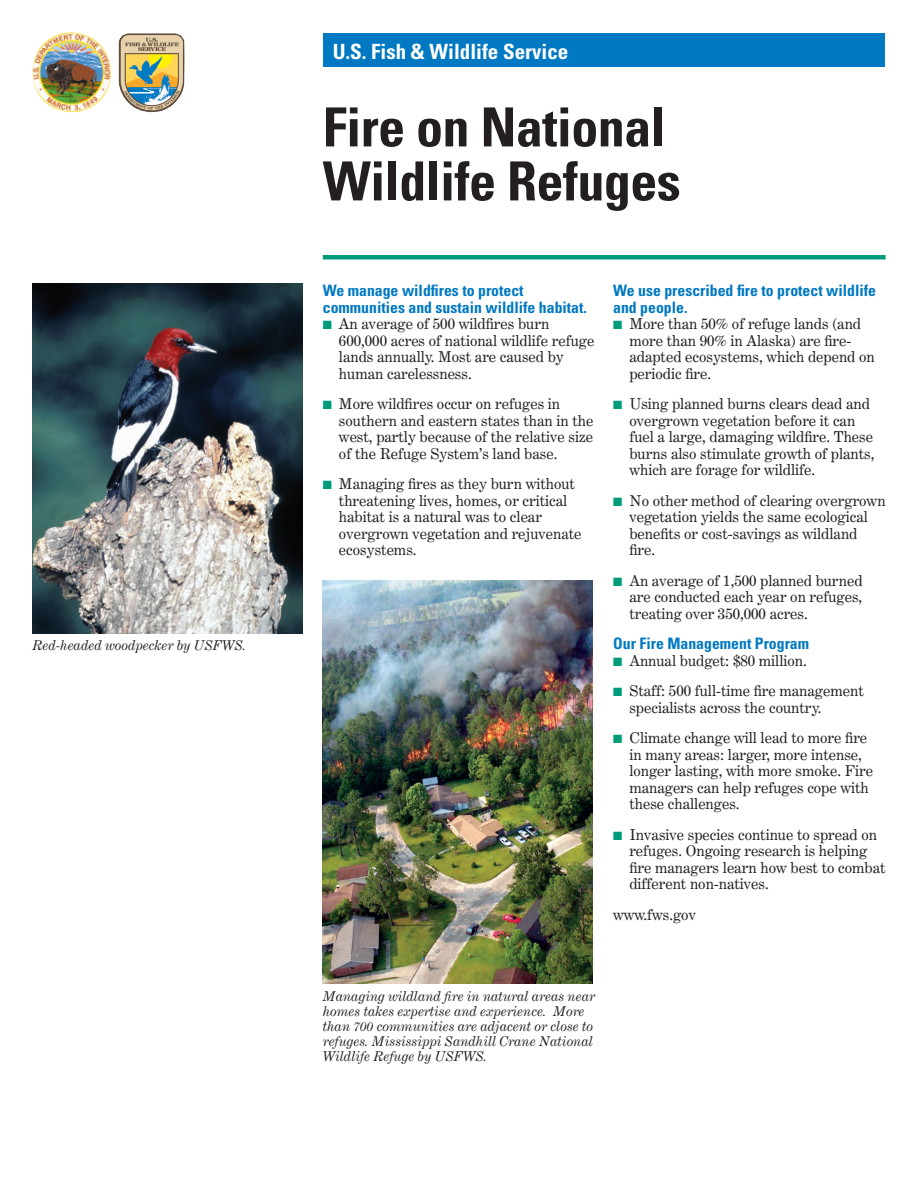
<style>
.page{position:relative;width:918px;height:1188px;background:#fff}
.page>*{position:absolute;margin:0;border:0;box-sizing:border-box;transform-origin:0 0}
.t1{font:700 condensed 54px/54px "Univers";letter-spacing:-.01em;color:#231f20}
.t2{font:700 condensed 21px "Univers";color:#fff}
.t3{font:700 condensed 15.75px/16.5px "Univers";color:#0079c2}
.t4{font:15px/16.5px "Century Expanded BT";color:#231f20}
.t5{font:italic 13.5px/15px "Century Expanded BT";color:#231f20}
.s1{color:#009b7a}
</style>
<div class="page">
<div style="left:324px;top:33px;width:561px;height:34px;background:#0079c2"></div>
<div style="left:323px;top:255px;width:563px;height:5px;background:#009b7a"></div>
<img style="left:32px;top:32px;width:79px;height:80px">
<img style="left:118px;top:33px;width:66px;height:79px">
<img style="left:32px;top:284px;width:270px;height:349px">
<img style="left:323px;top:580px;width:270px;height:404px">
<p class="t5" style="left:32px;top:637px;width:215px">Red-headed woodpecker by USFWS.</p>
<h2 class="t2" style="left:333px;top:38px;width:237px">U.S. Fish &amp; Wildlife Service</h2>
<h1 class="t1" style="left:323px;top:100px;width:359px">Fire on National<br>Wildlife Refuges</h1>
<p class="t3" style="left:323px;top:282px;width:266px">We manage wildfires to protect communities and sustain wildlife habitat.</p>
<p class="t4" style="left:339px;top:315px;width:257px;text-indent:-16px"><span class="s1">■</span> An average of 500 wildfires burn<br>600,000 acres of national wildlife refuge lands annually. Most are caused by human carelessness.</p>
<p class="t4" style="left:339px;top:395px;width:256px;text-indent:-16px"><span class="s1">■</span> More wildfires occur on refuges in southern and eastern states than in the west, partly because of the relative size of the Refuge System’s land base.</p>
<p class="t4" style="left:339px;top:475px;width:244px;text-indent:-16px"><span class="s1">■</span> Managing fires as they burn without threatening lives, homes, or critical habitat is a natural was to clear overgrown vegetation and rejuvenate ecosystems.</p>
<p class="t3" style="left:613px;top:282px;width:264px">We use prescribed fire to protect wildlife and people.</p>
<p class="t4" style="left:629px;top:315px;width:247px;text-indent:-16px"><span class="s1">■</span> More than 50% of refuge lands (and more than 90% in Alaska) are fire&shy;adapted ecosystems, which depend on periodic fire.</p>
<p class="t4" style="left:629px;top:395px;width:247px;text-indent:-16px"><span class="s1">■</span> Using planned burns clears dead and overgrown vegetation before it can fuel a large, damaging wildfire. These burns also stimulate growth of plants, which are forage for wildlife.</p>
<p class="t4" style="left:629px;top:492px;width:258px;text-indent:-16px"><span class="s1">■</span> No other method of clearing overgrown vegetation yields the same ecological benefits or cost-savings as wildland fire.</p>
<p class="t4" style="left:629px;top:572px;width:235px;text-align:justify;text-indent:-16px"><span class="s1">■</span> An average of 1,500 planned burned are conducted each year on refuges, treating over 350,000 acres.</p>
<p class="t3" style="left:613px;top:635px;width:197px">Our Fire Management Program</p>
<p class="t4" style="left:613px;top:652px;width:195px"><span class="s1">■</span> Annual budget: $80 million.</p>
<p class="t4" style="left:629px;top:682px;width:236px;text-indent:-16px"><span class="s1">■</span> Staff: 500 full-time fire management specialists across the country.</p>
<p class="t4" style="left:629px;top:730px;width:245px;text-indent:-16px"><span class="s1">■</span> Climate change will lead to more fire in many areas: larger, more intense, longer lasting, with more smoke. Fire managers can help refuges cope with these challenges.</p>
<p class="t4" style="left:629px;top:826px;width:258px;text-indent:-16px"><span class="s1">■</span> Invasive species continue to spread on refuges. Ongoing research is helping fire managers learn how best to combat different non-natives.</p>
<p class="t4" style="left:613px;top:906px;width:84px">www.fws.gov</p>
<p class="t5" style="left:323px;top:988px;width:274px">Managing wildland fire in natural areas near homes takes expertise and experience. More than 700 communities are adjacent or close to refuges. Mississippi Sandhill Crane National Wildlife Refuge by USFWS.</p>
</div>
